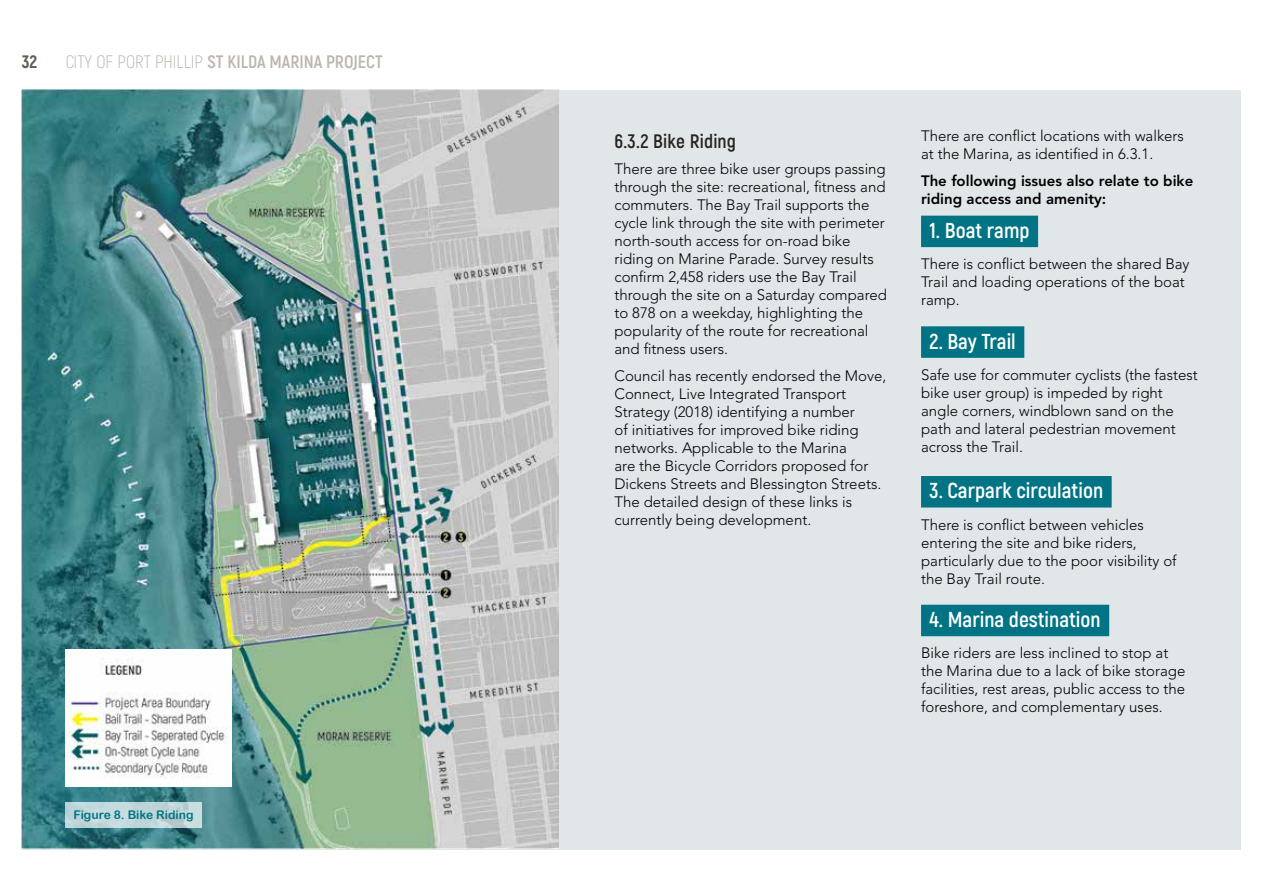
<style>
.page{position:relative;width:1263px;height:893px;background:#fff}
.page>*{position:absolute;margin:0;border:0;box-sizing:border-box;transform-origin:0 0}
.t1{font:700 21.6px "Akrobat";color:#fff}
.t2{font:700 19.5px "Akrobat";letter-spacing:.005em;color:#282320}
.t3{font:700 18px "Akrobat";color:#bbb5ad}
.t4{font:800 18px "Akrobat";color:#645d52}
.t5{font:300 15px/18px "Avenir LT Std";color:#000}
.t6{font:800 15px/18px "Avenir LT Std";color:#000}
.t7{font:12px "Arial Rounded MT Bold";color:#007484}
.s1{font-weight:300}
</style>
<div class="page">
<div style="left:22px;top:90px;width:1219px;height:759px;background:#e1e7e9"></div>
<div style="left:921px;top:216px;width:117px;height:31px;background:#007484"></div>
<div style="left:921px;top:326px;width:103px;height:32px;background:#007484"></div>
<div style="left:921px;top:476px;width:191px;height:31px;background:#007484"></div>
<div style="left:921px;top:605px;width:188px;height:31px;background:#007484"></div>
<img style="left:22px;top:90px;width:536px;height:758px">
<img style="left:65px;top:649px;width:167px;height:137px">
<svg style="left:65px;top:802px;width:137px;height:26px;background:#c1d6d9"></svg>
<p class="t4" style="left:22px;top:50px;width:17px">32</p>
<p class="t3" style="left:65px;top:51px;width:319px"><span class="s1">CITY OF PORT PHILLIP</span> ST KILDA MARINA PROJECT</p>
<p class="t7" style="left:74px;top:808px;width:121px">Figure 8. Bike Riding</p>
<h2 class="t2" style="left:614px;top:129px;width:123px">6.3.2 Bike Riding</h2>
<p class="t5" style="left:614px;top:160px;width:274px">There are three bike user groups passing through the site: recreational, fitness and commuters. The Bay Trail supports the cycle link through the site with perimeter north-south access for on-road bike riding on Marine Parade. Survey results confirm 2,458 riders use the Bay Trail through the site on a Saturday compared to 878 on a weekday, highlighting the popularity of the route for recreational and fitness users.</p>
<p class="t5" style="left:614px;top:367px;width:273px">Council has recently endorsed the Move, Connect, Live Integrated Transport Strategy (2018) identifying a number<br>of initiatives for improved bike riding networks. Applicable to the Marina<br>are the Bicycle Corridors proposed for Dickens Streets and Blessington Streets.<br>The detailed design of these links is currently being development.</p>
<p class="t5" style="left:921px;top:127px;width:264px">There are conflict locations with walkers at the Marina, as identified in 6.3.1.</p>
<p class="t6" style="left:921px;top:171px;width:274px">The following issues also relate to bike riding access and amenity:</p>
<h1 class="t1" style="left:929px;top:217px;width:102px">1. Boat ramp</h1>
<p class="t5" style="left:921px;top:255px;width:270px">There is conflict between the shared Bay<br>Trail and loading operations of the boat ramp.</p>
<h1 class="t1" style="left:929px;top:328px;width:88px">2. Bay Trail</h1>
<p class="t5" style="left:921px;top:366px;width:278px">Safe use for commuter cyclists (the fastest bike user group) is impeded by right angle corners, windblown sand on the path and lateral pedestrian movement across the Trail.</p>
<h1 class="t1" style="left:929px;top:477px;width:175px">3. Carpark circulation</h1>
<p class="t5" style="left:921px;top:515px;width:257px">There is conflict between vehicles entering the site and bike riders, particularly due to the poor visibility of the Bay Trail route.</p>
<h1 class="t1" style="left:929px;top:606px;width:173px">4. Marina destination</h1>
<p class="t5" style="left:921px;top:644px;width:266px">Bike riders are less inclined to stop at the Marina due to a lack of bike storage facilities, rest areas, public access to the foreshore, and complementary uses.</p>
</div>
